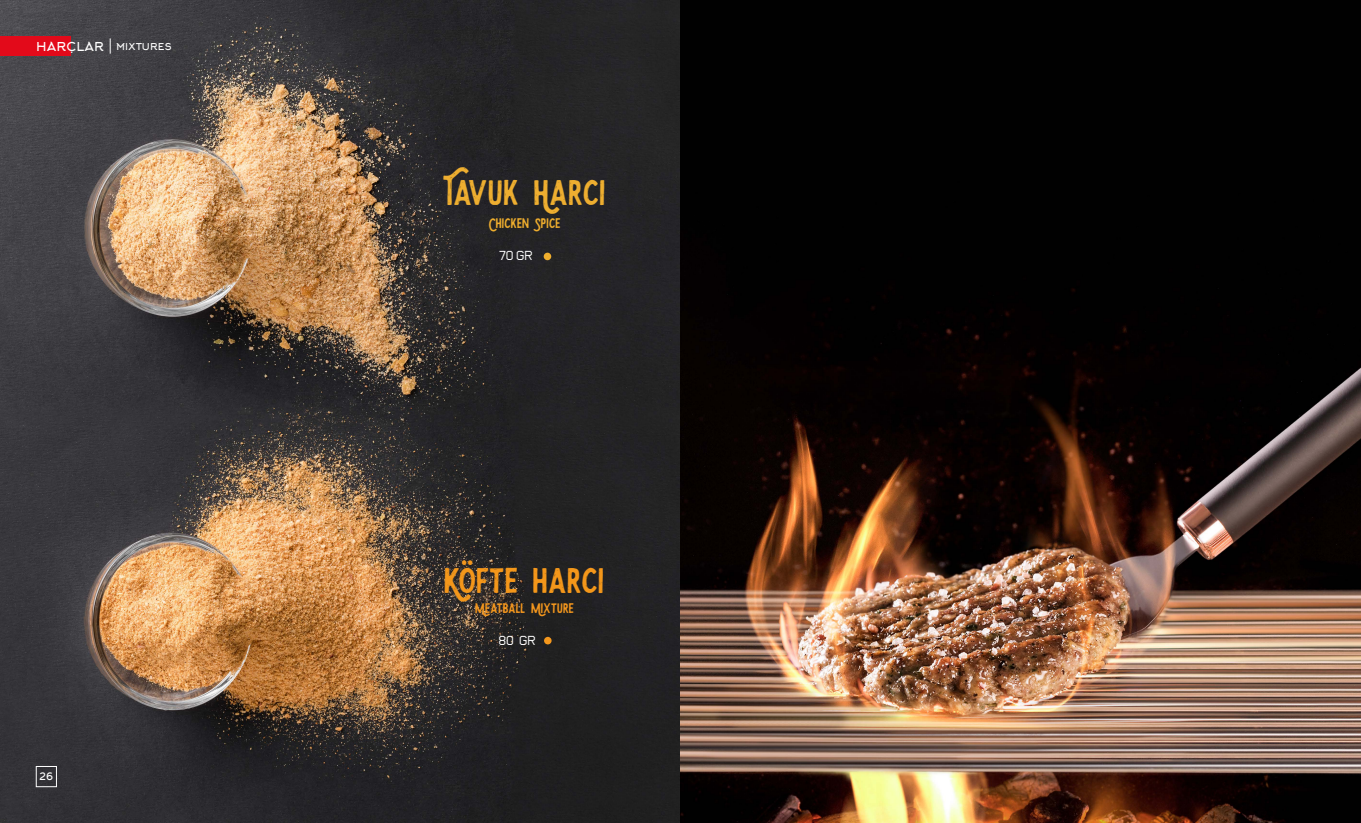
<style>
.page{position:relative;width:1361px;height:823px;background:#fff}
.page>*{position:absolute;margin:0;border:0;box-sizing:border-box;transform-origin:0 0}
.t1{font:36px "Eudora";color:#eeae30}
.t2{font:36px "Eudora";color:#f4971a}
.t3{font:36px "Eudora";color:#f4971d}
.t4{font:14px "Eudora";color:#f4971d}
.t5{font:14px "Eudora";color:#efae2e}
.t6{font:200 13px "Deciso";letter-spacing:-.005em;color:#fff}
.t7{font:12px "Arkhip";color:#fff}
.t8{font:10px "Arkhip";color:#fff}
.t9{font:9.2px "Arkhip";color:#fff}
</style>
<div class="page">
<img style="left:0;top:0;width:1361px;height:822px">
<div style="left:544px;top:252px;width:7px;height:8px;background:#efae2e;border-radius:50%"></div>
<div style="left:544px;top:636px;width:7px;height:8px;background:#f4971d;border-radius:50%"></div>
<div style="left:0;top:36px;width:70px;height:20px;background:#e30a1a"></div>
<svg style="left:110px;top:38px;width:1px;height:16px"></svg>
<div style="left:36px;top:765px;width:21px;height:21px;border:1px solid #fff"></div>
<p class="t7" style="left:36px;top:39px;width:70px">HARCLAR</p>
<p class="t7" style="left:70px;top:41px;width:4px">.</p>
<p class="t9" style="left:116px;top:41px;width:57px">MIXTURES</p>
<p class="t8" style="left:39px;top:770px;width:16px">26</p>
<h1 class="t1" style="left:443px;top:167px;width:165px">TAVUK HARCI</h1>
<p class="t5" style="left:489px;top:214px;width:73px">CHICKEN SPICE</p>
<p class="t6" style="left:499px;top:246px;width:35px">70 GR</p>
<h1 class="t3" style="left:462px;top:527px;width:13px">..</h1>
<h1 class="t2" style="left:445px;top:555px;width:162px">KOFTE HARCI</h1>
<p class="t4" style="left:476px;top:598px;width:100px">MEATBALL MIXTURE</p>
<p class="t6" style="left:498px;top:630px;width:39px">80 GR</p>
</div>
